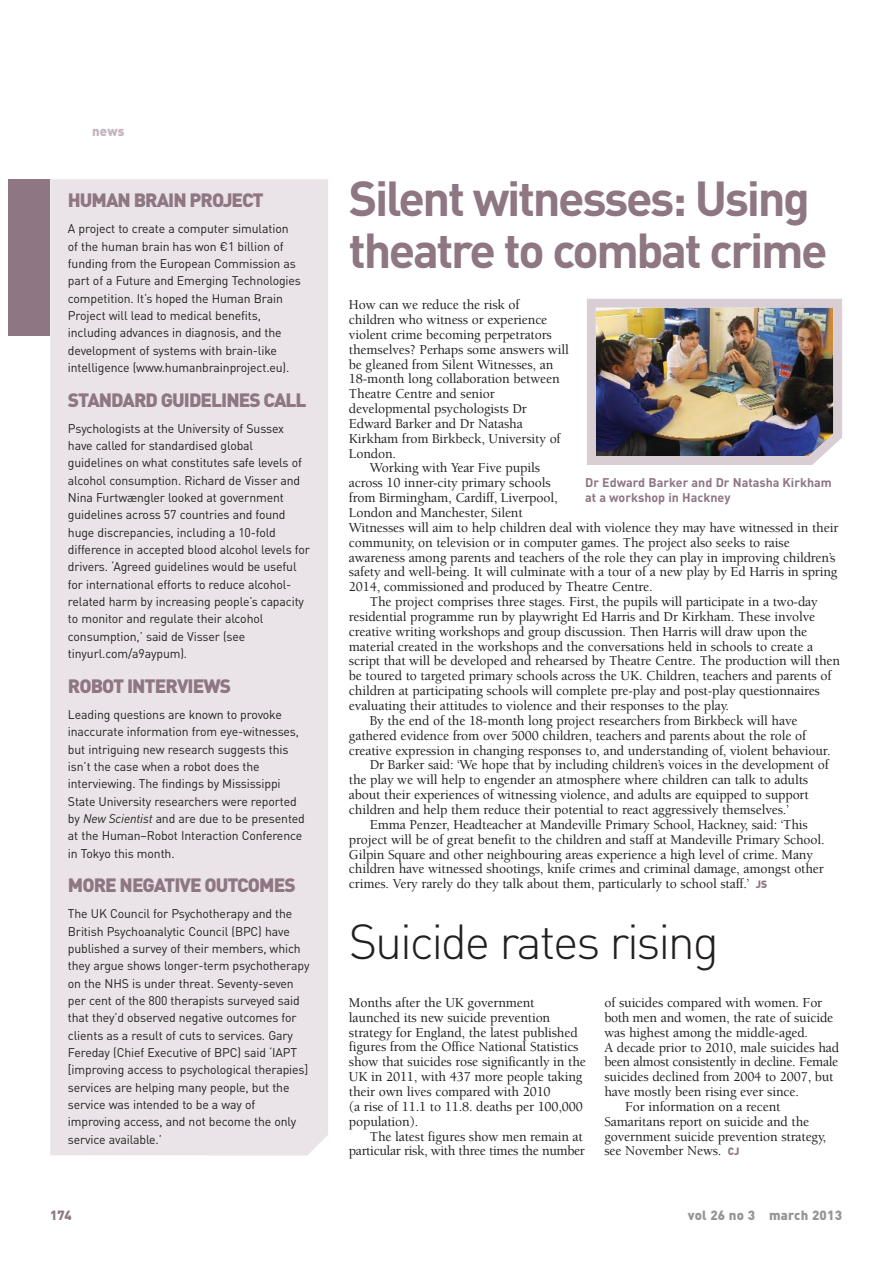
<style>
.page{position:relative;width:893px;height:1263px;background:#fff}
.page>*{position:absolute;margin:0;border:0;box-sizing:border-box;transform-origin:0 0}
.t1{font:700 48.45px/51.4px "DIN Pro";letter-spacing:-.05em;color:#8e7683}
.t2{font:300 48.45px "DIN Pro";letter-spacing:-.045em;color:#231f20}
.t3{font:900 19.05px "DIN Pro";letter-spacing:-.05em;color:#8e7683}
.t4{font:500 13.95px/14.9px "Berkeley Std";letter-spacing:-.01em;color:#231f20}
.t5{font:900 13.2px "DIN Pro";letter-spacing:.015em;color:#939598}
.t6{font:900 13.2px "DIN Pro";color:#c3b4bd}
.t7{font:900 13.2px "DIN Pro";color:#8e7683}
.t8{font:12.45px/17.4px "DIN Pro";letter-spacing:-.01em;color:#231f20}
.t9{font:700 12.45px/14.9px "DIN Pro";color:#8e7683}
.s1{font-style:italic}
.s2{font-family:"DIN Pro";font-weight:900;font-size:10.5px;color:#8e7683}
</style>
<div class="page">
<div style="left:50px;top:179px;width:278px;height:976px;background:#eae3e7"></div>
<div style="left:9px;top:179px;width:41px;height:157px;background:#8e7683"></div>
<img style="left:587px;top:299px;width:255px;height:166px">
<p class="t6" style="left:92px;top:126px;width:34px">news</p>
<h2 class="t3" style="left:68px;top:193px;width:197px">HUMAN BRAIN PROJECT</h2>
<p class="t8" style="left:68px;top:222px;width:235px">A project to create a computer simulation of the human brain has won €1 billion of funding from the European Commission as part of a Future and Emerging Technologies competition. It’s hoped the Human Brain Project will lead to medical benefits, including advances in diagnosis, and the development of systems with brain-like intelligence (www.humanbrainproject.eu).</p>
<h2 class="t3" style="left:68px;top:393px;width:240px">STANDARD GUIDELINES CALL</h2>
<p class="t8" style="left:68px;top:421px;width:243px">Psychologists at the University of Sussex have called for standardised global guidelines on what constitutes safe levels of alcohol consumption. Richard de Visser and Nina Furtwængler looked at government guidelines across 57 countries and found huge discrepancies, including a 10-fold difference in accepted blood alcohol levels for drivers. ‘Agreed guidelines would be useful for international efforts to reduce alcohol&shy;related harm by increasing people’s capacity to monitor and regulate their alcohol consumption,’ said de Visser (see tinyurl.com/a9aypum).</p>
<h2 class="t3" style="left:68px;top:679px;width:165px">ROBOT INTERVIEWS</h2>
<p class="t8" style="left:68px;top:707px;width:238px">Leading questions are known to provoke inaccurate information from eye-witnesses, but intriguing new research suggests this isn’t the case when a robot does the interviewing. The findings by Mississippi State University researchers were reported by <span class="s1">New Scientist</span> and are due to be presented at the Human–Robot Interaction Conference in Tokyo this month.</p>
<h2 class="t3" style="left:68px;top:878px;width:229px">MORE NEGATIVE OUTCOMES</h2>
<p class="t8" style="left:68px;top:907px;width:243px">The UK Council for Psychotherapy and the British Psychoanalytic Council (BPC) have published a survey of their members, which they argue shows longer-term psychotherapy on the NHS is under threat. Seventy-seven per cent of the 800 therapists surveyed said that they’d observed negative outcomes for clients as a result of cuts to services. Gary Fereday (Chief Executive of BPC) said ‘IAPT [improving access to psychological therapies] services are helping many people, but the service was intended to be a way of improving access, and not become the only service available.’</p>
<h1 class="t1" style="left:349px;top:178px;width:480px">Silent witnesses: Using theatre to combat crime</h1>
<p class="t4" style="left:349px;top:299px;width:172px">How can we reduce the risk of</p>
<p class="t4" style="left:349px;top:313px;width:200px">children who witness or experience</p>
<p class="t4" style="left:349px;top:328px;width:204px">violent crime becoming perpetrators</p>
<p class="t4" style="left:349px;top:343px;width:221px">themselves? Perhaps some answers will</p>
<p class="t4" style="left:349px;top:358px;width:206px">be gleaned from Silent Witnesses, an</p>
<p class="t4" style="left:349px;top:373px;width:212px">18-month long collaboration between</p>
<p class="t4" style="left:349px;top:388px;width:147px">Theatre Centre and senior</p>
<p class="t4" style="left:349px;top:402px;width:179px">developmental psychologists Dr</p>
<p class="t4" style="left:349px;top:417px;width:175px">Edward Barker and Dr Natasha</p>
<p class="t4" style="left:349px;top:432px;width:213px">Kirkham from Birkbeck, University of</p>
<p class="t4" style="left:349px;top:447px;width:49px">London.</p>
<p class="t4" style="left:370px;top:462px;width:172px">Working with Year Five pupils</p>
<p class="t4" style="left:349px;top:477px;width:203px">across 10 inner-city primary schools</p>
<p class="t4" style="left:349px;top:492px;width:210px">from Birmingham, Cardiff, Liverpool,</p>
<p class="t4" style="left:349px;top:506px;width:175px">London and Manchester, Silent</p>
<p class="t4" style="left:349px;top:521px;width:491px">Witnesses will aim to help children deal with violence they may have witnessed in their</p>
<p class="t4" style="left:349px;top:536px;width:442px">community, on television or in computer games. The project also seeks to raise</p>
<p class="t4" style="left:349px;top:551px;width:488px">awareness among parents and teachers of the role they can play in improving children’s</p>
<p class="t4" style="left:349px;top:566px;width:490px">safety and well-being. It will culminate with a tour of a new play by Ed Harris in spring</p>
<p class="t4" style="left:349px;top:581px;width:305px">2014, commissioned and produced by Theatre Centre.</p>
<p class="t4" style="left:370px;top:595px;width:449px">The project comprises three stages. First, the pupils will participate in a two-day</p>
<p class="t4" style="left:349px;top:610px;width:468px">residential programme run by playwright Ed Harris and Dr Kirkham. These involve</p>
<p class="t4" style="left:349px;top:625px;width:460px">creative writing workshops and group discussion. Then Harris will draw upon the</p>
<p class="t4" style="left:349px;top:640px;width:466px">material created in the workshops and the conversations held in schools to create a</p>
<p class="t4" style="left:349px;top:655px;width:493px">script that will be developed and rehearsed by Theatre Centre. The production will then</p>
<p class="t4" style="left:349px;top:670px;width:484px">be toured to targeted primary schools across the UK. Children, teachers and parents of</p>
<p class="t4" style="left:349px;top:685px;width:472px">children at participating schools will complete pre-play and post-play questionnaires</p>
<p class="t4" style="left:349px;top:699px;width:381px">evaluating their attitudes to violence and their responses to the play.</p>
<p class="t4" style="left:370px;top:714px;width:429px">By the end of the 18-month long project researchers from Birkbeck will have</p>
<p class="t4" style="left:349px;top:729px;width:459px">gathered evidence from over 5000 children, teachers and parents about the role of</p>
<p class="t4" style="left:349px;top:744px;width:483px">creative expression in changing responses to, and understanding of, violent behaviour.</p>
<p class="t4" style="left:370px;top:759px;width:460px">Dr Barker said: ‘We hope that by including children’s voices in the development of</p>
<p class="t4" style="left:349px;top:774px;width:461px">the play we will help to engender an atmosphere where children can talk to adults</p>
<p class="t4" style="left:349px;top:789px;width:461px">about their experiences of witnessing violence, and adults are equipped to support</p>
<p class="t4" style="left:349px;top:803px;width:441px">children and help them reduce their potential to react aggressively themselves.’</p>
<p class="t4" style="left:370px;top:818px;width:440px">Emma Penzer, Headteacher at Mandeville Primary School, Hackney, said: ‘This</p>
<p class="t4" style="left:349px;top:833px;width:477px">project will be of great benefit to the children and staff at Mandeville Primary School.</p>
<p class="t4" style="left:349px;top:848px;width:465px">Gilpin Square and other neighbouring areas experience a high level of crime. Many</p>
<p class="t4" style="left:349px;top:863px;width:476px">children have witnessed shootings, knife crimes and criminal damage, amongst other</p>
<p class="t4" style="left:349px;top:878px;width:420px">crimes. Very rarely do they talk about them, particularly to school staff.’ <span class="s2">JS</span></p>
<p class="t9" style="left:585px;top:477px;width:248px">Dr Edward Barker and Dr Natasha Kirkham at a workshop in Hackney</p>
<h1 class="t2" style="left:349px;top:925px;width:371px">Suicide rates rising</h1>
<p class="t4" style="left:349px;top:996px;width:238px">Months after the UK government launched its new suicide prevention strategy for England, the latest published figures from the Office National Statistics show that suicides rose significantly in the UK in 2011, with 437 more people taking their own lives compared with 2010<br>(a rise of 11.1 to 11.8. deaths per 100,000 population).</p>
<p class="t4" style="left:349px;top:1130px;width:237px;text-align:right">The latest figures show men remain at particular risk, with three times the number</p>
<p class="t4" style="left:604px;top:996px;width:219px">of suicides compared with women. For</p>
<p class="t4" style="left:604px;top:1011px;width:230px">both men and women, the rate of suicide</p>
<p class="t4" style="left:604px;top:1026px;width:205px">was highest among the middle-aged.</p>
<p class="t4" style="left:604px;top:1041px;width:236px">A decade prior to 2010, male suicides had</p>
<p class="t4" style="left:604px;top:1056px;width:235px">been almost consistently in decline. Female</p>
<p class="t4" style="left:604px;top:1071px;width:231px">suicides declined from 2004 to 2007, but</p>
<p class="t4" style="left:604px;top:1085px;width:196px">have mostly been rising ever since.</p>
<p class="t4" style="left:625px;top:1100px;width:157px">For information on a recent</p>
<p class="t4" style="left:604px;top:1115px;width:206px">Samaritans report on suicide and the</p>
<p class="t4" style="left:604px;top:1130px;width:223px">government suicide prevention strategy,</p>
<p class="t4" style="left:604px;top:1145px;width:136px">see November News. <span class="s2">CJ</span></p>
<p class="t7" style="left:50px;top:1211px;width:23px">174</p>
<p class="t5" style="left:688px;top:1211px;width:156px">vol 26 no 3 march 2013</p>
</div>
